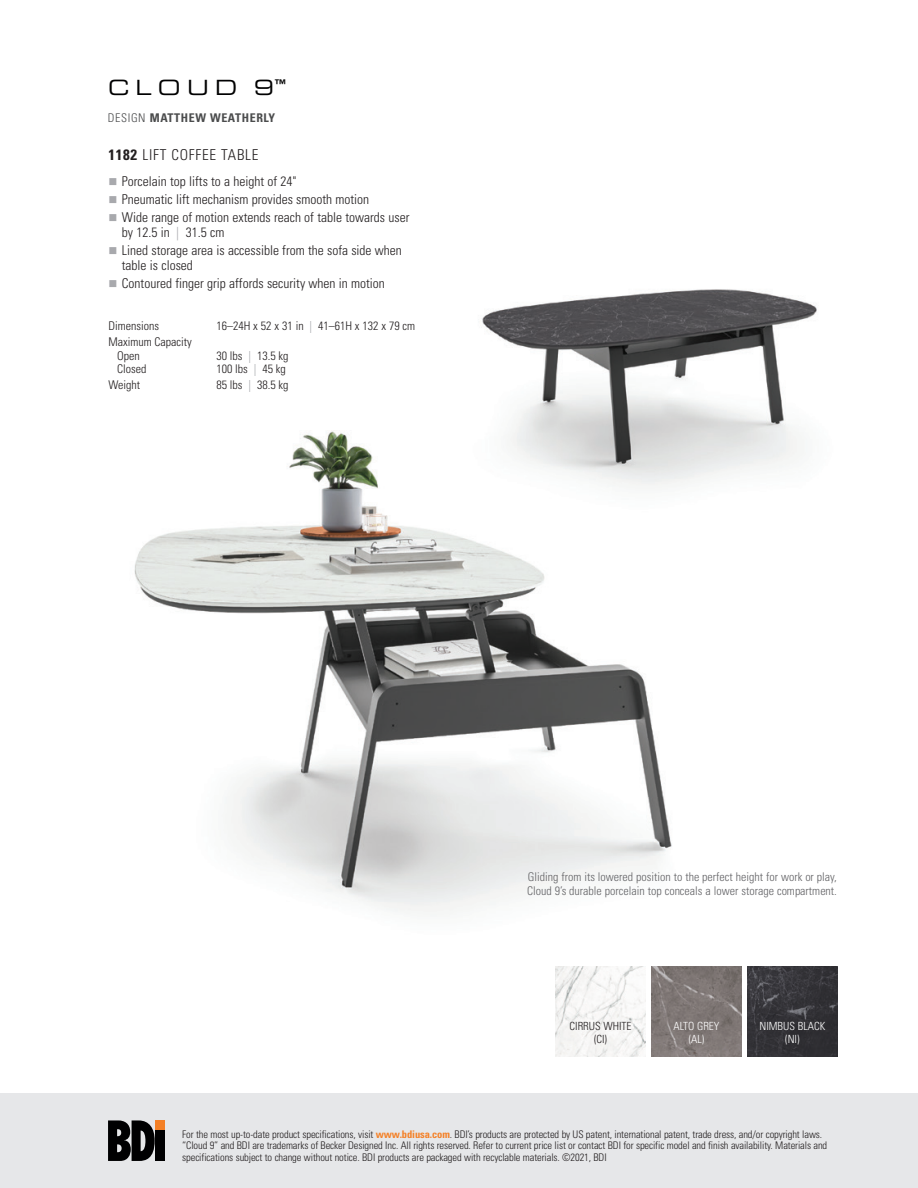
<style>
.page{position:relative;width:918px;height:1188px;background:#fff}
.page>*{position:absolute;margin:0;border:0;box-sizing:border-box;transform-origin:0 0}
.t1{font:21px "Eurostile Extended Two";letter-spacing:.3em;color:#000001}
.t2{font:300 condensed 15px "Univers";letter-spacing:.05em;color:#231f20}
.t3{font:300 condensed 13.5px/15px "Univers";color:#231f20}
.t4{font:300 condensed 12px/13.5px "Univers";color:#636366}
.t5{font:300 condensed 12px/13.5px "Univers";color:#231f20}
.t6{font:700 condensed 12px "Univers";letter-spacing:.05em;color:#4b4c4d}
.t7{font:300 condensed 11.25px/12.9px "Univers";color:#fff;text-align:center}
.t8{font:300 condensed 11.25px/12.9px "Univers";color:#231f20;text-align:center}
.t9{font:300 condensed 10.5px/11.6px "Univers";letter-spacing:-.01em;color:#231f20}
.s1{font-weight:300}
.s2{font-weight:700}
.s3{color:#a8a9ad}
.s4{font-weight:700;color:#f48026}
</style>
<div class="page">
<img style="left:134px;top:430px;width:704px;height:537px">
<img style="left:400px;top:289px;width:438px;height:236px">
<img style="left:652px;top:967px;width:89px;height:90px">
<img style="left:556px;top:967px;width:90px;height:90px">
<img style="left:747px;top:967px;width:90px;height:90px">
<div style="left:0;top:1094px;width:918px;height:94px;background:#e6e7e9"></div>
<svg style="left:108px;top:1120px;width:47px;height:41px;background:#2f2f31"></svg>
<div style="left:155px;top:1130px;width:10px;height:31px;background:#000001"></div>
<div style="left:155px;top:1120px;width:10px;height:10px;background:#f48026"></div>
<h1 class="t1" style="left:108px;top:73px;width:180px">CLOUD 9<sup>™</sup></h1>
<p class="t6" style="left:108px;top:110px;width:169px"><span class="s1">DESIGN</span> MATTHEW WEATHERLY</p>
<h2 class="t2" style="left:108px;top:146px;width:152px"><span class="s2">1182</span> LIFT COFFEE TABLE</h2>
<p class="t3" style="left:108px;top:174px;width:190px"><span class="s3">■</span> Porcelain top lifts to a height of 24"</p>
<p class="t3" style="left:108px;top:192px;width:262px"><span class="s3">■</span> Pneumatic lift mechanism provides smooth motion</p>
<p class="t3" style="left:122px;top:210px;width:289px;text-indent:-13px"><span class="s3">■</span> Wide range of motion extends reach of table towards user by 12.5 in <span class="s3">|</span> 31.5 cm</p>
<p class="t3" style="left:122px;top:243px;width:282px;text-indent:-13px"><span class="s3">■</span> Lined storage area is accessible from the sofa side when table is closed</p>
<p class="t3" style="left:108px;top:276px;width:278px"><span class="s3">■</span> Contoured finger grip affords security when in motion</p>
<p class="t5" style="left:108px;top:319px;width:52px">Dimensions</p>
<p class="t5" style="left:216px;top:319px;width:200px">16–24H x 52 x 31 in <span class="s3">|</span> 41–61H x 132 x 79 cm</p>
<p class="t5" style="left:117px;top:335px;width:76px;text-indent:-9px">Maximum Capacity<br>Open</p>
<p class="t5" style="left:216px;top:349px;width:74px">30 lbs <span class="s3">|</span> 13.5 kg</p>
<p class="t5" style="left:117px;top:362px;width:31px">Closed</p>
<p class="t5" style="left:216px;top:362px;width:71px">100 lbs <span class="s3">|</span> 45 kg</p>
<p class="t5" style="left:108px;top:379px;width:33px">Weight</p>
<p class="t5" style="left:216px;top:379px;width:74px">85 lbs <span class="s3">|</span> 38.5 kg</p>
<p class="t4" style="left:527px;top:870px;width:311px">Gliding from its lowered position to the perfect height for work or play,<br>Cloud 9’s durable porcelain top conceals a lower storage compartment.</p>
<p class="t8" style="left:570px;top:1020px;width:64px">CIRRUS WHITE (CI)</p>
<p class="t7" style="left:673px;top:1020px;width:48px">ALTO GREY (AL)</p>
<p class="t7" style="left:760px;top:1020px;width:67px">NIMBUS BLACK (NI)</p>
<p class="t9" style="left:182px;top:1128px;width:647px">For the most up-to-date product specifications, visit <span class="s4">www.bdiusa.com</span>. BDI’s products are protected by US patent, international patent, trade dress, and/or copyright laws. “Cloud 9” and BDI are trademarks of Becker Designed Inc. All rights reserved. Refer to current price list or contact BDI for specific model and finish availability. Materials and specifications subject to change without notice. BDI products are packaged with recyclable materials. ©2021, BDI</p>
</div>
